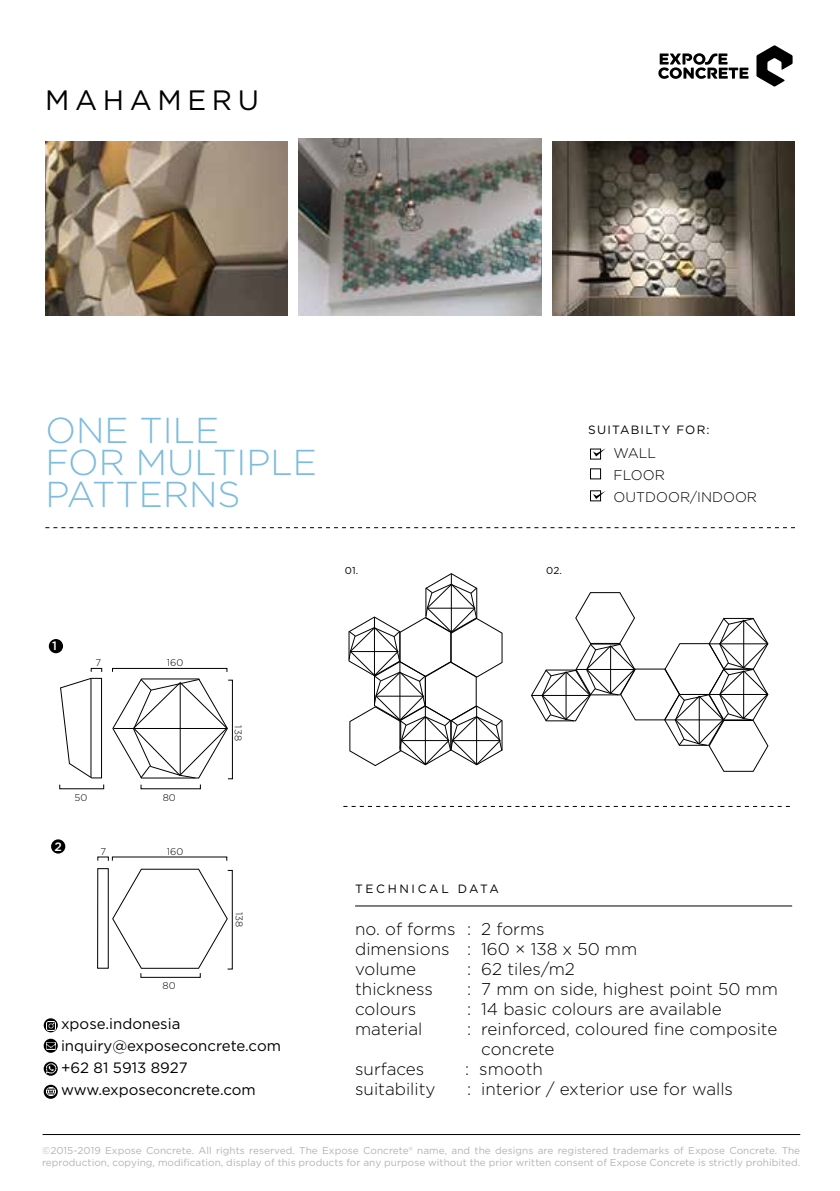
<style>
.page{position:relative;width:840px;height:1191px;background:#fff}
.page>*{position:absolute;margin:0;border:0;box-sizing:border-box;transform-origin:0 0}
.t1{font:300 36px/32px "Gotham";color:#7dbcdf}
.t2{font:28px "Gotham";letter-spacing:.2em;color:#000}
.t3{font:300 17px/20px "Gotham";color:#000}
.t4{font:15px/22px "Gotham";color:#000}
.t5{font:300 14px/22px "Gotham";color:#000}
.t6{font:500 12.2px "Gotham";color:#fff}
.t7{font:12px "Gotham";letter-spacing:.115em;color:#000}
.t8{font:12px "Gotham";letter-spacing:.22em;color:#000}
.t9{font:10px/12px "Gotham";letter-spacing:.005em;color:#b1b4b6}
.t10{font:10px "Gotham";color:#000}
.t11{font:300 9.8px "Gotham";letter-spacing:.01em;color:#000}
</style>
<div class="page">
<svg style="left:756px;top:45px;width:36px;height:42px"></svg>
<svg style="left:658px;top:53px;width:90px;height:26px"></svg>
<svg style="left:44px;top:1038px;width:14px;height:14px"></svg>
<svg style="left:45px;top:1041px;width:11px;height:9px"></svg>
<svg style="left:44px;top:1018px;width:14px;height:14px"></svg>
<svg style="left:46px;top:1021px;width:9px;height:9px"></svg>
<svg style="left:44px;top:1084px;width:14px;height:14px"></svg>
<svg style="left:46px;top:1087px;width:9px;height:9px"></svg>
<svg style="left:44px;top:1061px;width:14px;height:14px"></svg>
<svg style="left:45px;top:1064px;width:11px;height:9px"></svg>
<div style="left:590px;top:449px;width:10px;height:10px;border:1px solid #000"></div>
<div style="left:590px;top:490px;width:10px;height:11px;border:1px solid #000"></div>
<svg style="left:592px;top:448px;width:13px;height:8px"></svg>
<svg style="left:592px;top:491px;width:13px;height:8px"></svg>
<hr style="left:43px;top:1134px;width:756px;height:1px;background:#000">
<hr style="left:355px;top:905px;width:436px;height:1px;background:#000">
<svg style="left:45px;top:527px;width:749px;height:1px"></svg>
<svg style="left:343px;top:806px;width:446px;height:1px"></svg>
<img style="left:552px;top:141px;width:242px;height:174px">
<img style="left:299px;top:139px;width:241px;height:177px">
<img style="left:45px;top:141px;width:242px;height:175px">
<svg style="left:348px;top:573px;width:154px;height:193px"></svg>
<svg style="left:531px;top:592px;width:237px;height:180px"></svg>
<svg style="left:60px;top:678px;width:42px;height:100px"></svg>
<hr style="left:91px;top:678px;width:1px;height:99px;background:#000">
<svg style="left:112px;top:678px;width:116px;height:100px"></svg>
<div style="left:112px;top:668px;width:115px;height:4px;border:1px solid #000"></div>
<div style="left:91px;top:668px;width:11px;height:4px;border:1px solid #000"></div>
<div style="left:49px;top:639px;width:14px;height:14px;background:#000;border-radius:50%"></div>
<svg style="left:112px;top:868px;width:115px;height:100px"></svg>
<div style="left:97px;top:868px;width:11px;height:100px;border:1px solid #000"></div>
<div style="left:51px;top:839px;width:14px;height:14px;background:#000;border-radius:50%"></div>
<h2 class="t2" style="left:45px;top:82px;width:215px">MAHAMERU</h2>
<h1 class="t1" style="left:45px;top:413px;width:273px">ONE TILE<br>FOR MULTIPLE<br>PATTERNS</h1>
<p class="t6" style="left:52px;top:638px;width:6px">1</p>
<p class="t11" style="left:95px;top:656px;width:7px">7</p>
<p class="t11" style="left:167px;top:656px;width:18px">160</p>
<p class="t11" style="left:74px;top:791px;width:14px">50</p>
<p class="t11" style="left:163px;top:791px;width:15px">80</p>
<p class="t6" style="left:54px;top:838px;width:9px">2</p>
<p class="t11" style="left:100px;top:845px;width:7px">7</p>
<p class="t11" style="left:166px;top:845px;width:18px">160</p>
<p class="t11" style="left:162px;top:979px;width:15px">80</p>
<p class="t11" style="left:244px;top:725px;width:17px;rotate:90deg">138</p>
<p class="t11" style="left:245px;top:911px;width:17px;rotate:90deg">138</p>
<h3 class="t4" style="left:61px;top:1012px;width:221px">xpose.indonesia inquiry@exposeconcrete.com +62 81 5913 8927 www.exposeconcrete.com</h3>
<p class="t7" style="left:588px;top:422px;width:123px">SUITABILTY FOR:</p>
<p class="t10" style="left:344px;top:564px;width:15px">01.</p>
<p class="t10" style="left:546px;top:564px;width:17px">02.</p>
<h3 class="t5" style="left:613px;top:441px;width:145px">WALL<br>FLOOR<br>OUTDOOR/INDOOR</h3>
<p class="t8" style="left:355px;top:880px;width:145px">TECHNICAL DATA</p>
<h3 class="t3" style="left:355px;top:918px;width:283px">no. of forms : 2 forms dimensions : 160 × 138 x 50 mm volume</h3>
<h3 class="t3" style="left:467px;top:958px;width:109px">: 62 tiles/m2</h3>
<h3 class="t3" style="left:355px;top:978px;width:79px">thickness</h3>
<h3 class="t3" style="left:467px;top:978px;width:312px">: 7 mm on side, highest point 50 mm</h3>
<h3 class="t3" style="left:355px;top:998px;width:63px">colours</h3>
<h3 class="t3" style="left:467px;top:998px;width:256px">: 14 basic colours are available</h3>
<h3 class="t3" style="left:355px;top:1018px;width:69px">material</h3>
<h3 class="t3" style="left:481px;top:1018px;width:297px;text-indent:-14px">: reinforced, coloured fine composite concrete</h3>
<h3 class="t3" style="left:355px;top:1058px;width:71px">surfaces</h3>
<h3 class="t3" style="left:465px;top:1058px;width:79px">: smooth</h3>
<h3 class="t3" style="left:355px;top:1078px;width:82px">suitability</h3>
<h3 class="t3" style="left:467px;top:1078px;width:267px">: interior / exterior use for walls</h3>
<p class="t9" style="left:42px;top:1143px;width:759px">©2015-2019 Expose Concrete. All rights reserved. The Expose Concrete® name, and the designs are registered trademarks of Expose Concrete. The reproduction, copying, modification, display of this products for any purpose without the prior written consent of Expose Concrete is strictly prohibited.</p>
</div>
